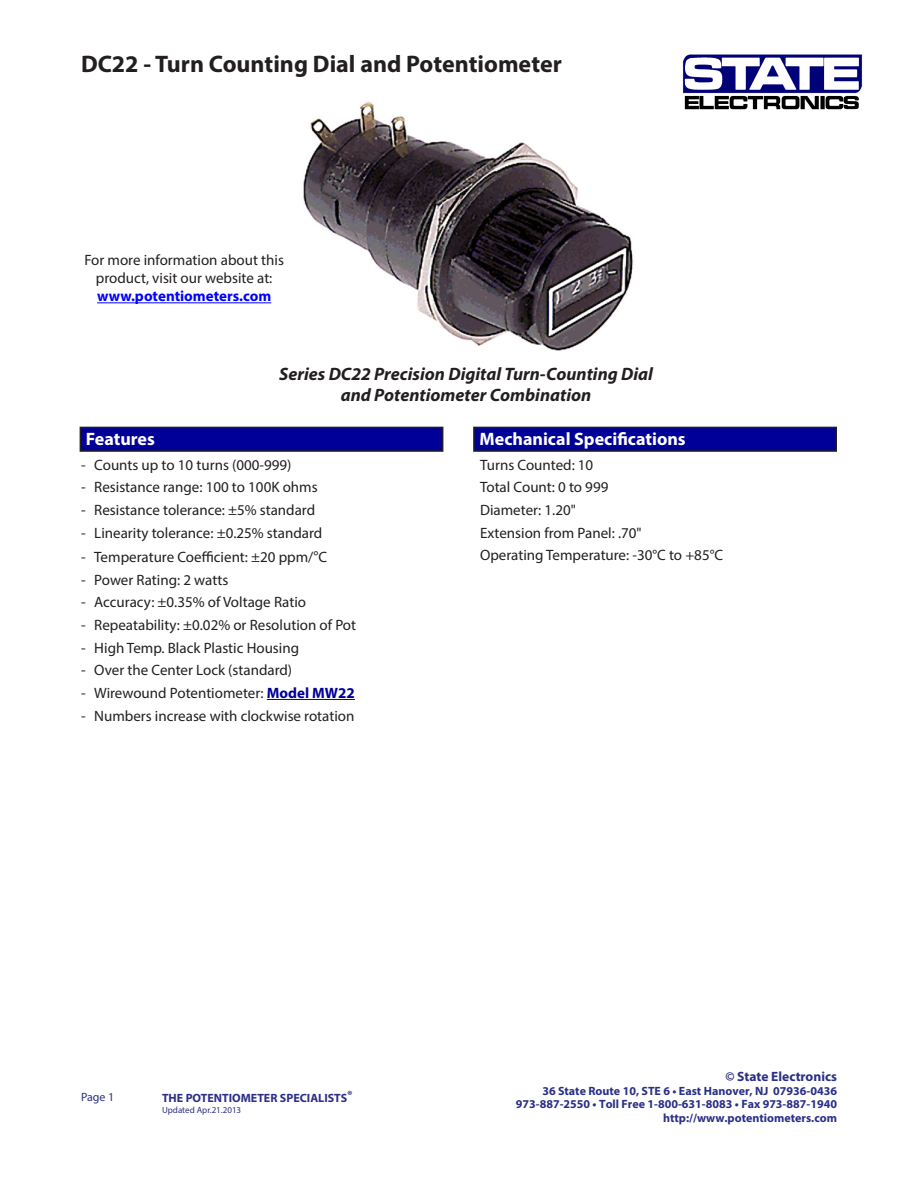
<style>
.page{position:relative;width:918px;height:1188px;background:#fff}
.page>*{position:absolute;margin:0;border:0;box-sizing:border-box;transform-origin:0 0}
.aaTitle{font:700 24px "Myriad Pro";color:#231f20}
.aaCaption{font:italic 700 18px "Myriad Pro";color:#231f20}
._6_BoldWhiteLabels{font:700 18px "Myriad Pro";color:#fff}
.Datasheet{font:15px/18px "Myriad Pro";color:#231f20;text-align:center}
.aaData{font:15px "Myriad Pro";color:#231f20}
.t1{font:700 15px "Myriad Pro";color:#00f}
.t2{font:700 13.5px "Myriad Pro";color:#2b3087}
.t3{font:700 12px/13.5px "Myriad Pro";color:#2b3087;text-align:right}
.glosbody{font:12px "Myriad Pro";color:#2b3087}
.t4{font:9px "Myriad Pro";color:#2b3087}
.s1{font-size:15.75px}
.s2{font-weight:700;color:#009}
</style>
<div class="page">
<hr style="left:267px;top:699px;width:88px;height:1px;background:#009">
<img style="left:683px;top:54px;width:179px;height:56px">
<img style="left:303px;top:102px;width:330px;height:249px">
<hr style="left:97px;top:303px;width:174px;height:1px;background:#00f">
<div style="left:474px;top:427px;width:362px;height:24px;background:#009"></div>
<div style="left:473px;top:427px;width:364px;height:25px;border:2px solid #231f20"></div>
<div style="left:80px;top:427px;width:363px;height:24px;background:#009"></div>
<div style="left:80px;top:427px;width:363px;height:25px;border:2px solid #231f20"></div>
<p class="aaTitle" style="left:81px;top:48px;width:482px">DC22 - Turn Counting Dial and Potentiometer</p>
<p class="Datasheet" style="left:84px;top:251px;width:201px">For more information about this product, visit our website at:</p>
<p class="t1" style="left:97px;top:287px;width:176px">www.potentiometers.com</p>
<p class="aaCaption" style="left:279px;top:362px;width:375px">Series DC22 Precision Digital Turn-Counting Dial</p>
<p class="aaCaption" style="left:341px;top:383px;width:252px">and Potentiometer Combination</p>
<p class="_6_BoldWhiteLabels" style="left:86px;top:427px;width:70px">Features</p>
<p class="_6_BoldWhiteLabels" style="left:480px;top:427px;width:208px">Mechanical Specifications</p>
<p class="Datasheet" style="left:81px;top:456px;width:212px">- Counts up to 10 turns (000-999)</p>
<p class="aaData" style="left:81px;top:478px;width:238px">- Resistance range: 100 to 100K ohms</p>
<p class="aaData" style="left:81px;top:501px;width:236px">- Resistance tolerance: ±5% standard</p>
<p class="aaData" style="left:81px;top:523px;width:243px">- Linearity tolerance: ±0.25% standard</p>
<p class="aaData" style="left:81px;top:548px;width:248px">- Temperature Coefficient: ±20 ppm/<span class="s1">°</span>C</p>
<p class="aaData" style="left:81px;top:570px;width:149px">- Power Rating: 2 watts</p>
<p class="Datasheet" style="left:81px;top:593px;width:227px">- Accuracy: ±0.35% of Voltage Ratio</p>
<p class="Datasheet" style="left:81px;top:616px;width:277px">- Repeatability: ±0.02% or Resolution of Pot</p>
<p class="Datasheet" style="left:81px;top:638px;width:220px">- High Temp. Black Plastic Housing</p>
<p class="Datasheet" style="left:81px;top:661px;width:213px">- Over the Center Lock (standard)</p>
<p class="Datasheet" style="left:81px;top:684px;width:275px">- Wirewound Potentiometer: <span class="s2">Model MW22</span></p>
<p class="Datasheet" style="left:81px;top:706px;width:275px">- Numbers increase with clockwise rotation</p>
<p class="Datasheet" style="left:480px;top:455px;width:115px">Turns Counted: 10</p>
<p class="aaData" style="left:480px;top:478px;width:130px">Total Count: 0 to 999</p>
<p class="Datasheet" style="left:480px;top:501px;width:97px">Diameter: 1.20"</p>
<p class="Datasheet" style="left:480px;top:523px;width:163px">Extension from Panel: .70"</p>
<p class="Datasheet" style="left:480px;top:546px;width:245px">Operating Temperature: -30°C to +85°C</p>
<p class="glosbody" style="left:81px;top:1089px;width:35px">Page 1</p>
<p class="t3" style="left:162px;top:1091px;width:192px">THE POTENTIOMETER SPECIALISTS®</p>
<p class="t4" style="left:162px;top:1104px;width:81px">Updated Apr.21.2013</p>
<p class="t2" style="left:725px;top:1068px;width:113px">© State Electronics</p>
<p class="t3" style="left:516px;top:1084px;width:323px">36 State Route 10, STE 6 • East Hanover, NJ 07936-0436<br>973-887-2550 • Toll Free 1-800-631-8083 • Fax 973-887-1940 http://www.potentiometers.com</p>
</div>
